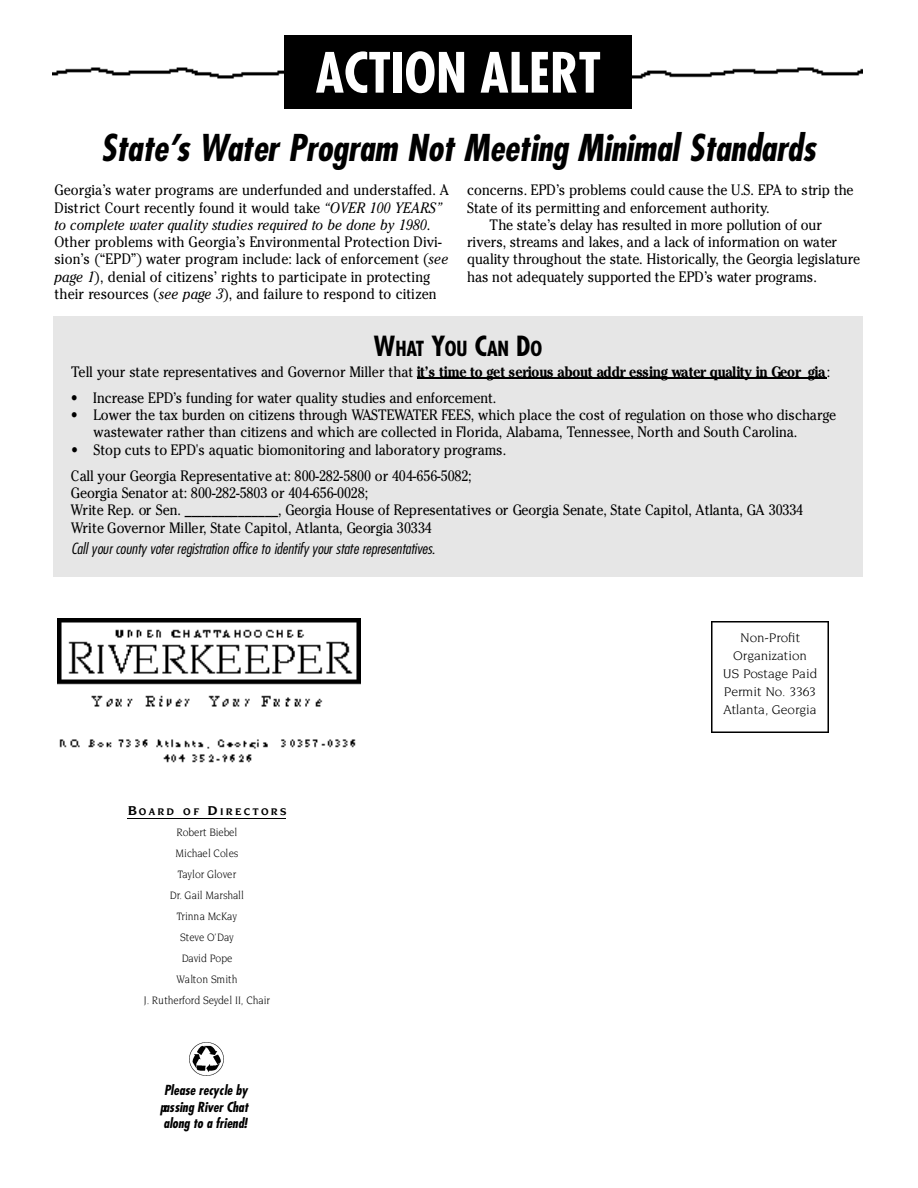
<style>
.page{position:relative;width:918px;height:1188px;background:#fff}
.page>*{position:absolute;margin:0;border:0;box-sizing:border-box;transform-origin:0 0}
.t1{font:700 condensed 54px "Futura";color:#fff}
.t2{font:italic 700 condensed 36px "Futura";letter-spacing:-.01em;color:#000}
.t3{font:700 condensed 20.25px "Futura";color:#000}
.t4{font:15px/17.2px "Cheltenham";color:#000;scale:.9 1}
.t5{font:700 15px "Cheltenham";letter-spacing:-.015em;color:#000;scale:.9 1}
.t6{font:italic 300 condensed 15px "Futura";color:#000;scale:1.1 1}
.t7{font:13.5px/18px "Novarese";color:#000;text-align:center}
.t8{font:italic 700 condensed 13.5px/16.5px "Futura";color:#000;text-align:justify}
.t9{font:11.7px/21px "Novarese";letter-spacing:-.005em;color:#000;text-align:center;scale:.9 1}
.t10{font:700 10.5px "Novarese";color:#000}
.s1{font-style:italic}
.s2{font-size:27px}
.s3{font-weight:400}
.s4{font-size:13.95px}
</style>
<div class="page">
<img style="left:711px;top:621px;width:117px;height:111px">
<img style="left:53px;top:67px;width:810px;height:12px">
<div style="left:284px;top:35px;width:348px;height:74px;background:#000"></div>
<div style="left:53px;top:316px;width:810px;height:261px;background:#e6e6e6"></div>
<svg style="left:417px;top:378px;width:12px;height:1px"></svg>
<hr style="left:429px;top:378px;width:200px;height:1px;background:#000">
<hr style="left:629px;top:378px;width:179px;height:1px;background:#000">
<svg style="left:808px;top:378px;width:18px;height:1px"></svg>
<img style="left:58px;top:618px;width:303px;height:145px">
<hr style="left:128px;top:818px;width:158px;height:1px;background:#000">
<img style="left:190px;top:1042px;width:33px;height:34px">
<h1 class="t1" style="left:316px;top:49px;width:287px">ACTION ALERT</h1>
<h2 class="t2" style="left:100px;top:128px;width:717px">S t a t e ’s Water Program Not Meeting Minimal Standard s</h2>
<p class="t4" style="left:54px;top:183px;width:440px">G e o rg i a ’s water programs are underfunded and understaffed. A District Court recently found it would take <span class="s1">“OVER 100 YEARS” to complete water quality studies re q u i red to be done by 1980</span>.<br>Other problems with Georg i a ’s Environmental Protection Divi&shy;s i o n ’s (“EPD”) water program include: lack of enforcement (<span class="s1">s e e page 1</span>), denial of citizens’ rights to participate in pro t e c t i n g their re s o u rces (<span class="s1">see page 3</span>), and failure to respond to citizen</p>
<p class="t4" style="left:467px;top:183px;width:431px">c o nc e rns. EPD’s problems could cause the U.S. EPA to strip the</p>
<p class="t4" style="left:467px;top:200px;width:338px">State of its permitting and enforcement authority.</p>
<p class="t4" style="left:490px;top:218px;width:371px">The state’s delay has resulted in more pollution of our</p>
<p class="t4" style="left:467px;top:235px;width:413px">rivers, streams and lakes, and a lack of information on water</p>
<p class="t4" style="left:467px;top:252px;width:438px">quality throughout the state. Historically, the Georgia legislature</p>
<p class="t4" style="left:467px;top:269px;width:390px">has not adequately supported the EPD’s water pro g r a m s .</p>
<h3 class="t3" style="left:374px;top:339px;width:170px"><span class="s2">W</span>H AT <span class="s2">Y</span>O U <span class="s2">C</span>A N <span class="s2">D</span>O</h3>
<p class="t5" style="left:71px;top:366px;width:845px"><span class="s3">Tell your state re p resentatives and Governor Miller that</span> i t ’s time to get serious about addr essing water quality in Geor g i a <span class="s3">:</span></p>
<p class="t4" style="left:71px;top:390px;width:474px">• I n c rease EPD’s funding for water quality studies and enforc e m e n t .</p>
<p class="t4" style="left:93px;top:408px;width:827px;text-indent:-23px">• Lower the tax burden on citizens through WA S T E WATER FEES, which place the cost of regulation on those who discharg e wastewater rather than citizens and which are collected in Florida, Alabama, Tennessee, North and South Carolina.</p>
<p class="t4" style="left:71px;top:438px;width:485px;line-height:26.2px">• Stop cuts to EPD's aquatic biomonitoring and laboratory pro g r a m s .<br>Call your Georgia Representative at: 800-282-5800 or 404-656-5082;</p>
<p class="t4" style="left:71px;top:486px;width:815px">G e o rgia Senator at: 800-282-5803 or 404-656-0028;<br>Write Rep. or Sen. ______________, Georgia House of Representatives or Georgia Senate, State Capitol, Atlanta, GA 30334<br>Write Governor Miller, State Capitol, Atlanta, Georgia 30334</p>
<p class="t6" style="left:71px;top:542px;width:333px">Call your county voter registration office to identify your state re p re s e n t a t i v e s .</p>
<p class="t10" style="left:128px;top:807px;width:160px"><span class="s4">B</span>O A R D O F <span class="s4">D</span>I R E C T O R S</p>
<p class="t9" style="left:144px;top:823px;width:142px">R o b e rt Biebel<br>Michael Coles<br>Taylor Glover<br>D r. Gail Marshall<br>Trinna McKay<br>Steve O’Day<br>David Pope<br>Walton Smith<br>J. Rutherf o rd Seydel II, Chair</p>
<p class="t8" style="left:160px;top:1082px;width:90px">Please recycle by passing River Chat along to a friend!</p>
<p class="t7" style="left:723px;top:630px;width:96px">N o n - P ro fit<br>O rg a n i z a t i o n<br>US Postage Paid<br>P e rmit No. 3363<br>Atlanta, Georg i a</p>
</div>
